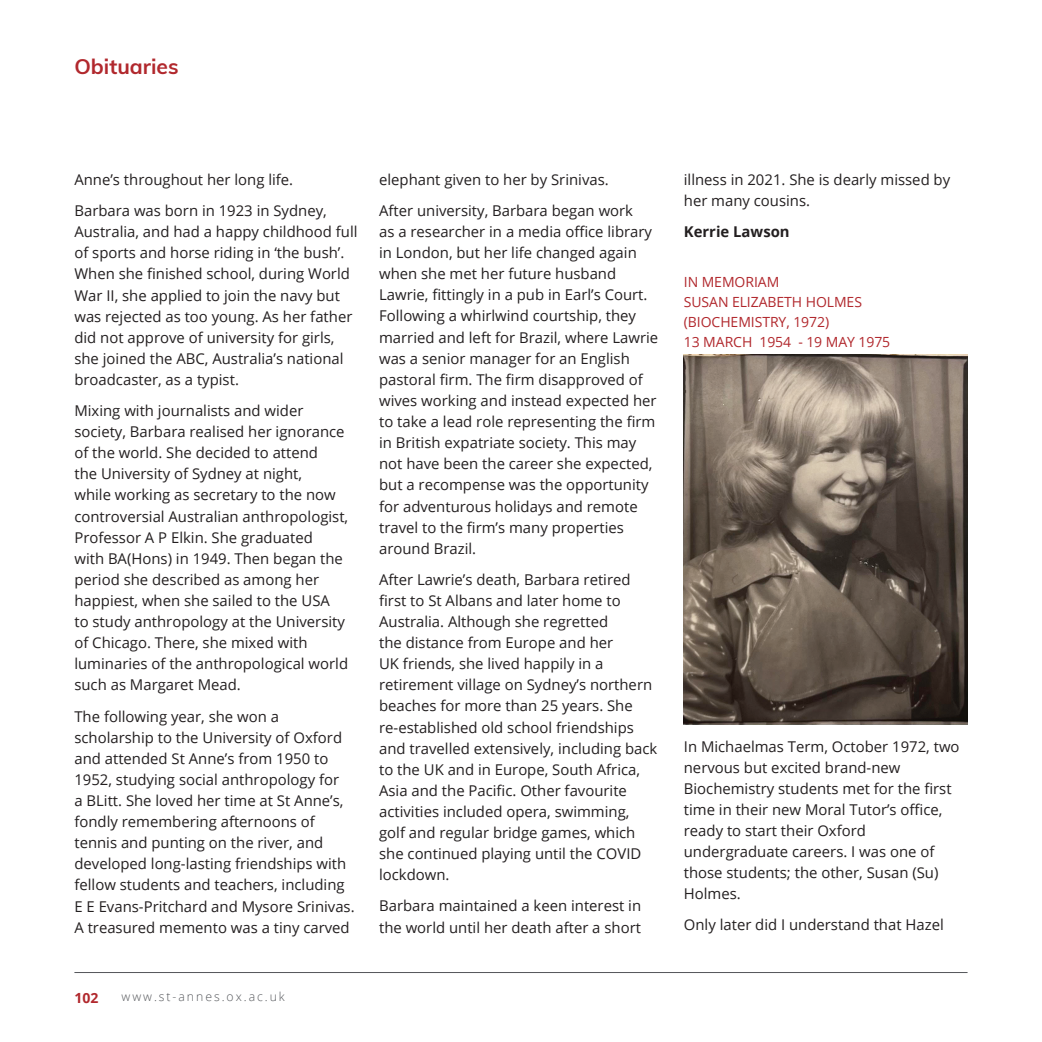
<style>
.page{position:relative;width:1042px;height:1042px;background:#fff}
.page>*{position:absolute;margin:0;border:0;box-sizing:border-box;transform-origin:0 0}
.t1{font:700 21px "Muli";color:#b1282d}
.t2{font:14.88px/21.2px "Open Sans";color:#231f20}
.t3{font:700 14.88px "Open Sans";color:#231f20}
.t4{font:14px/19.9px "Open Sans";letter-spacing:-.005em;color:#b1282d}
.t5{font:700 14px "Open Sans";color:#b1282d}
.t6{font:300 12.25px "Open Sans";letter-spacing:.16em;color:#54565a}
</style>
<div class="page">
<img style="left:684px;top:355px;width:283px;height:369px">
<hr style="left:74px;top:972px;width:893px;height:1px;background:#54565a">
<h1 class="t1" style="left:74px;top:52px;width:106px">Obituaries</h1>
<p class="t2" style="left:74px;top:164px;width:254px;line-height:31px">Anne’s throughout her long life.<br>Barbara was born in 1923 in Sydney,</p>
<p class="t2" style="left:74px;top:221px;width:285px">Australia, and had a happy childhood full of sports and horse riding in ‘the bush’.<br>When she finished school, during World War II, she applied to join the navy but was rejected as too young. As her father did not approve of university for girls, she joined the ABC, Australia’s national broadcaster, as a typist.</p>
<p class="t2" style="left:74px;top:400px;width:275px">Mixing with journalists and wider society, Barbara realised her ignorance of the world. She decided to attend<br>the University of Sydney at night,<br>while working as secretary to the now controversial Australian anthropologist, Professor A P Elkin. She graduated<br>with BA(Hons) in 1949. Then began the period she described as among her happiest, when she sailed to the USA<br>to study anthropology at the University of Chicago. There, she mixed with luminaries of the anthropological world such as Margaret Mead.</p>
<p class="t2" style="left:74px;top:705px;width:282px">The following year, she won a scholarship to the University of Oxford and attended St Anne’s from 1950 to 1952, studying social anthropology for<br>a BLitt. She loved her time at St Anne’s, fondly remembering afternoons of tennis and punting on the river, and developed long-lasting friendships with fellow students and teachers, including E E Evans-Pritchard and Mysore Srinivas.<br>A treasured memento was a tiny carved</p>
<p class="t5" style="left:74px;top:988px;width:25px">102</p>
<p class="t6" style="left:122px;top:988px;width:165px">www.st-annes.ox.ac.uk</p>
<p class="t2" style="left:379px;top:164px;width:255px;line-height:31px">elephant given to her by Srinivas.<br>After university, Barbara began work</p>
<p class="t2" style="left:379px;top:221px;width:281px">as a researcher in a media office library in London, but her life changed again when she met her future husband Lawrie, fittingly in a pub in Earl’s Court.<br>Following a whirlwind courtship, they married and left for Brazil, where Lawrie was a senior manager for an English pastoral firm. The firm disapproved of wives working and instead expected her to take a lead role representing the firm in British expatriate society. This may not have been the career she expected, but a recompense was the opportunity for adventurous holidays and remote travel to the firm’s many properties around Brazil.</p>
<p class="t2" style="left:379px;top:568px;width:280px">After Lawrie’s death, Barbara retired first to St Albans and later home to Australia. Although she regretted<br>the distance from Europe and her<br>UK friends, she lived happily in a retirement village on Sydney’s northern beaches for more than 25 years. She re-established old school friendships and travelled extensively, including back to the UK and in Europe, South Africa, Asia and the Pacific. Other favourite activities included opera, swimming, golf and regular bridge games, which she continued playing until the COVID lockdown.</p>
<p class="t2" style="left:379px;top:895px;width:263px">Barbara maintained a keen interest in the world until her death after a short</p>
<p class="t2" style="left:684px;top:168px;width:268px">illness in 2021. She is dearly missed by her many cousins.</p>
<p class="t3" style="left:684px;top:221px;width:107px">Kerrie Lawson</p>
<p class="t4" style="left:684px;top:271px;width:208px">IN MEMORIAM<br>SUSAN ELIZABETH HOLMES (BIOCHEMISTRY, 1972)<br>13 MARCH 1954 - 19 MAY 1975</p>
<p class="t2" style="left:684px;top:735px;width:277px">In Michaelmas Term, October 1972, two nervous but excited brand-new<br>Biochemistry students met for the first time in their new Moral Tutor’s office, ready to start their Oxford undergraduate careers. I was one of those students; the other, Susan (Su)<br>Holmes.</p>
<p class="t2" style="left:684px;top:913px;width:261px">Only later did I understand that Hazel</p>
</div>
